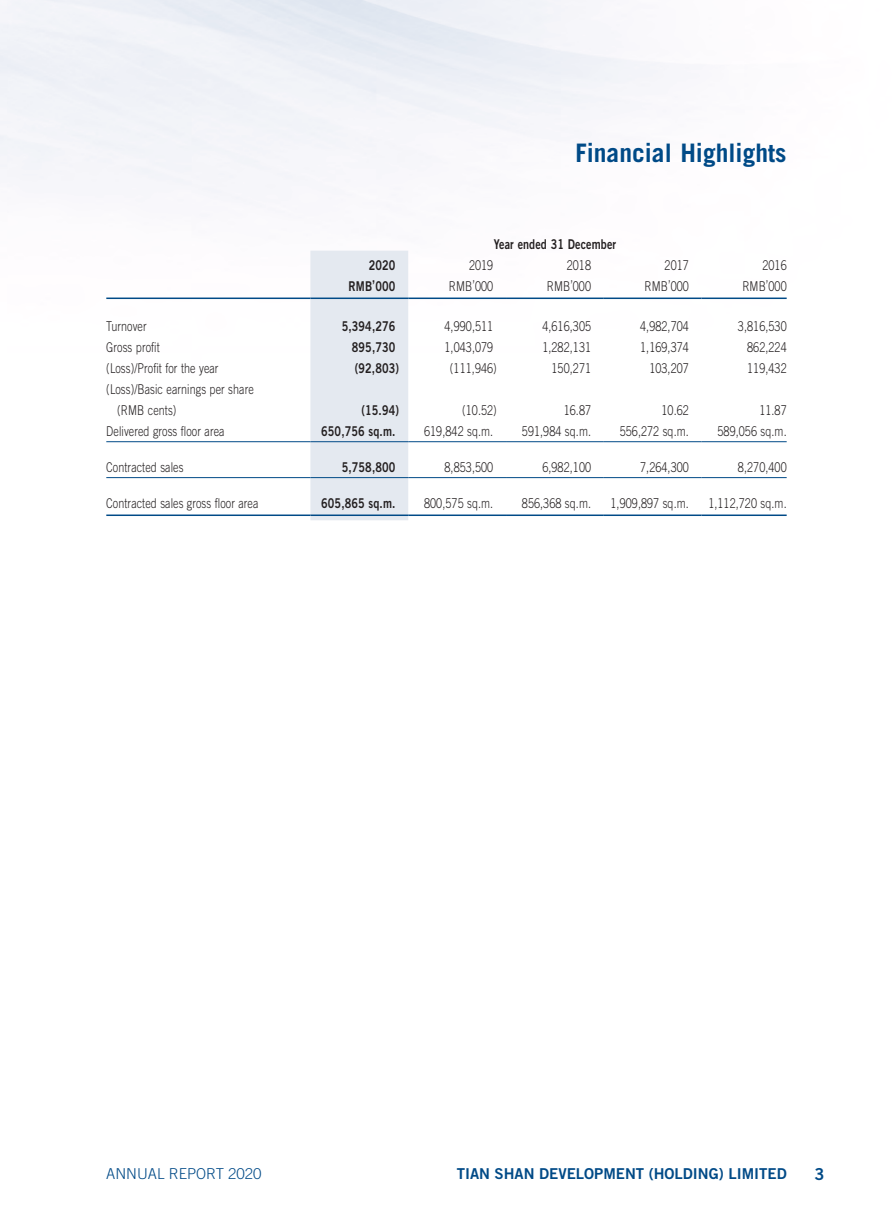
<style>
.page{position:relative;width:893px;height:1212px;background:#fff}
.page>*{position:absolute;margin:0;border:0;box-sizing:border-box;transform-origin:0 0}
.t1{font:700 25.5px "Trade Gothic LT Std";color:#004a87}
.t2{font:16.5px "Trade Gothic LT Std Bd 2";color:#004a87}
.t3{font:15px "Trade Gothic LT Std Bd 2";color:#004a87}
.t4{font:300 15px "Trade Gothic LT Std";color:#004a87}
.t5{font:300 13.5px/21px "Trade Gothic LT Std";letter-spacing:.01em;color:#231f20;scale:.8 1}
.t6{font:13.5px "Trade Gothic LT Std Bd 2";letter-spacing:.01em;color:#231f20;scale:.8 1}
</style>
<div class="page">
<div style="left:310px;top:251px;width:98px;height:269px;background:#e4e9f0"></div>
<hr style="left:106px;top:297px;width:204px;height:2px;background:#004a87">
<hr style="left:310px;top:297px;width:98px;height:2px;background:#004a87">
<hr style="left:408px;top:297px;width:98px;height:2px;background:#004a87">
<hr style="left:506px;top:297px;width:98px;height:2px;background:#004a87">
<hr style="left:604px;top:297px;width:98px;height:2px;background:#004a87">
<hr style="left:702px;top:297px;width:85px;height:2px;background:#004a87">
<hr style="left:106px;top:441px;width:204px;height:1px;background:#004a87">
<hr style="left:310px;top:441px;width:98px;height:1px;background:#004a87">
<hr style="left:408px;top:441px;width:98px;height:1px;background:#004a87">
<hr style="left:506px;top:441px;width:98px;height:1px;background:#004a87">
<hr style="left:604px;top:441px;width:98px;height:1px;background:#004a87">
<hr style="left:702px;top:441px;width:85px;height:1px;background:#004a87">
<hr style="left:106px;top:477px;width:204px;height:1px;background:#004a87">
<hr style="left:310px;top:477px;width:98px;height:1px;background:#004a87">
<hr style="left:408px;top:477px;width:98px;height:1px;background:#004a87">
<hr style="left:506px;top:477px;width:98px;height:1px;background:#004a87">
<hr style="left:604px;top:477px;width:98px;height:1px;background:#004a87">
<hr style="left:702px;top:477px;width:85px;height:1px;background:#004a87">
<hr style="left:106px;top:514px;width:204px;height:2px;background:#004a87">
<hr style="left:310px;top:514px;width:98px;height:2px;background:#004a87">
<hr style="left:408px;top:514px;width:98px;height:2px;background:#004a87">
<hr style="left:506px;top:514px;width:98px;height:2px;background:#004a87">
<hr style="left:604px;top:514px;width:98px;height:2px;background:#004a87">
<hr style="left:702px;top:514px;width:85px;height:2px;background:#004a87">
<h1 class="t1" style="left:575px;top:137px;width:213px">Financial Highlights</h1>
<p class="t6" style="left:494px;top:236px;width:155px">Year ended 31 December</p>
<p class="t6" style="left:369px;top:257px;width:35px">2020</p>
<p class="t5" style="left:469px;top:254px;width:32px">2019</p>
<p class="t5" style="left:567px;top:254px;width:32px">2018</p>
<p class="t5" style="left:665px;top:254px;width:32px">2017</p>
<p class="t5" style="left:762px;top:254px;width:32px">2016</p>
<p class="t6" style="left:349px;top:278px;width:60px">RMB’000</p>
<p class="t5" style="left:449px;top:275px;width:57px">RMB’000</p>
<p class="t5" style="left:547px;top:275px;width:57px">RMB’000</p>
<p class="t5" style="left:644px;top:275px;width:57px">RMB’000</p>
<p class="t5" style="left:742px;top:275px;width:57px">RMB’000</p>
<p class="t5" style="left:106px;top:316px;width:52px">Turnover</p>
<p class="t6" style="left:342px;top:318px;width:69px">5,394,276</p>
<p class="t5" style="left:445px;top:316px;width:62px">4,990,511</p>
<p class="t5" style="left:542px;top:316px;width:62px">4,616,305</p>
<p class="t5" style="left:640px;top:316px;width:62px">4,982,704</p>
<p class="t5" style="left:738px;top:316px;width:62px">3,816,530</p>
<p class="t5" style="left:106px;top:337px;width:68px">Gross profit</p>
<p class="t6" style="left:352px;top:339px;width:56px">895,730</p>
<p class="t5" style="left:445px;top:337px;width:62px">1,043,079</p>
<p class="t5" style="left:542px;top:337px;width:62px">1,282,131</p>
<p class="t5" style="left:640px;top:337px;width:62px">1,169,374</p>
<p class="t5" style="left:747px;top:337px;width:51px">862,224</p>
<p class="t5" style="left:106px;top:358px;width:142px">(Loss)/Profit for the year</p>
<p class="t6" style="left:355px;top:360px;width:57px">(92,803)</p>
<p class="t5" style="left:450px;top:358px;width:60px">(111,946)</p>
<p class="t5" style="left:551px;top:358px;width:51px">150,271</p>
<p class="t5" style="left:649px;top:358px;width:51px">103,207</p>
<p class="t5" style="left:747px;top:358px;width:51px">119,432</p>
<p class="t5" style="left:117px;top:379px;width:172px;text-indent:-11px">(Loss)/Basic earnings per share (RMB cents)</p>
<p class="t6" style="left:361px;top:402px;width:48px">(15.94)</p>
<p class="t5" style="left:462px;top:400px;width:45px">(10.52)</p>
<p class="t5" style="left:564px;top:400px;width:36px">16.87</p>
<p class="t5" style="left:661px;top:400px;width:36px">10.62</p>
<p class="t5" style="left:759px;top:400px;width:36px">11.87</p>
<p class="t5" style="left:106px;top:421px;width:149px">Delivered gross floor area</p>
<p class="t6" style="left:321px;top:423px;width:94px">650,756 sq.m.</p>
<p class="t5" style="left:424px;top:421px;width:88px">619,842 sq.m.</p>
<p class="t5" style="left:522px;top:421px;width:88px">591,984 sq.m.</p>
<p class="t5" style="left:620px;top:421px;width:88px">556,272 sq.m.</p>
<p class="t5" style="left:717px;top:421px;width:88px">589,056 sq.m.</p>
<p class="t5" style="left:106px;top:456px;width:98px">Contracted sales</p>
<p class="t6" style="left:342px;top:459px;width:69px">5,758,800</p>
<p class="t5" style="left:445px;top:456px;width:62px">8,853,500</p>
<p class="t5" style="left:542px;top:456px;width:62px">6,982,100</p>
<p class="t5" style="left:640px;top:456px;width:62px">7,264,300</p>
<p class="t5" style="left:738px;top:456px;width:62px">8,270,400</p>
<p class="t5" style="left:106px;top:492px;width:192px">Contracted sales gross floor area</p>
<p class="t6" style="left:321px;top:495px;width:94px">605,865 sq.m.</p>
<p class="t5" style="left:424px;top:492px;width:88px">800,575 sq.m.</p>
<p class="t5" style="left:522px;top:492px;width:88px">856,368 sq.m.</p>
<p class="t5" style="left:610px;top:492px;width:99px">1,909,897 sq.m.</p>
<p class="t5" style="left:708px;top:492px;width:99px">1,112,720 sq.m.</p>
<p class="t4" style="left:106px;top:1164px;width:157px">ANNUAL REPORT 2020</p>
<p class="t3" style="left:457px;top:1164px;width:331px">TIAN SHAN DEVELOPMENT (HOLDING) LIMITED</p>
<p class="t2" style="left:814px;top:1164px;width:12px">3</p>
</div>
